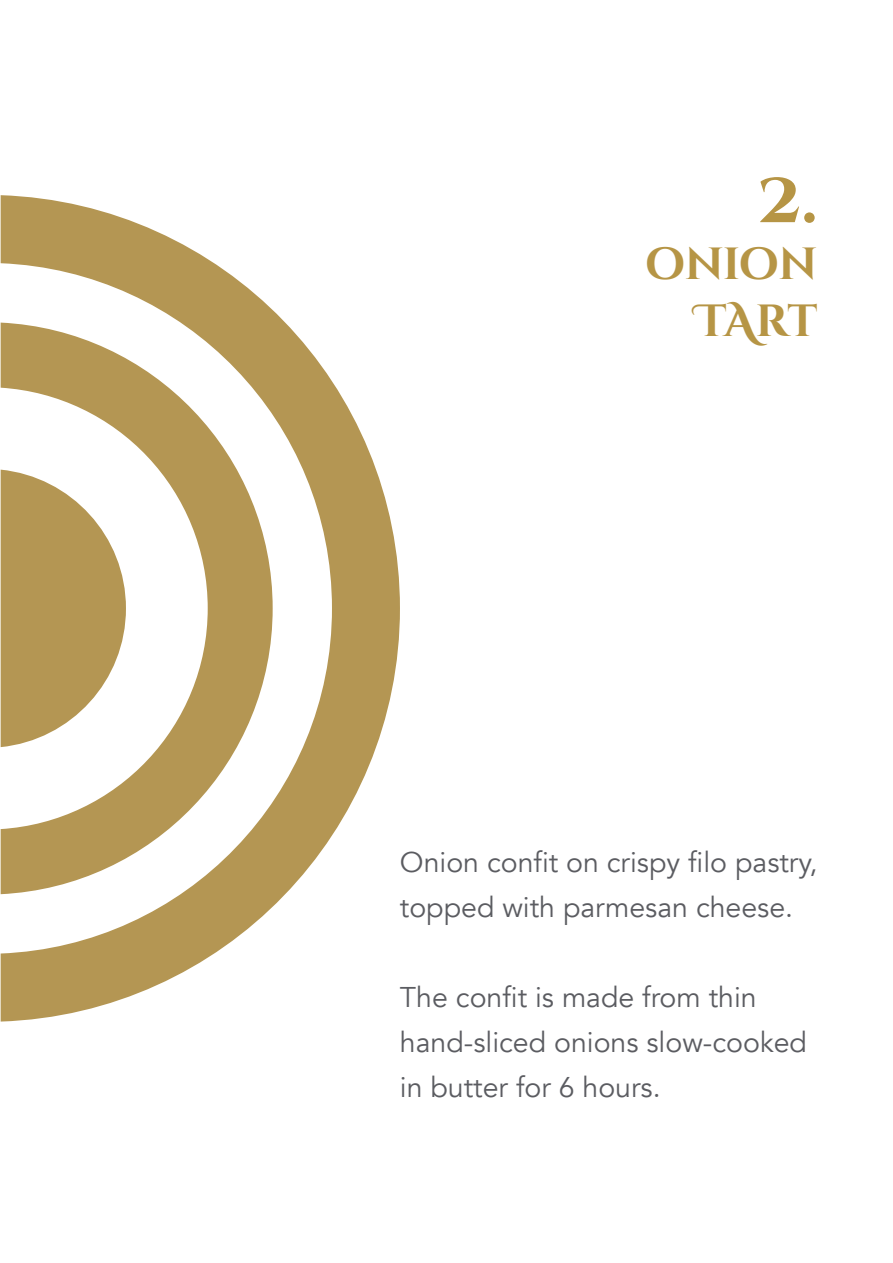
<style>
.page{position:relative;width:893px;height:1263px;background:#fff}
.page>*{position:absolute;margin:0;border:0;box-sizing:border-box;transform-origin:0 0}
.t1{font:700 72px "Cinzel Decorative";color:#b69545}
.t2{font:700 45px/57px "Cinzel Decorative";letter-spacing:-.015em;color:#b69545;text-align:right}
.t3{font:28.5px/45px "Avenir";color:#5b5c61}
</style>
<div class="page">
<svg style="left:1px;top:195px;width:399px;height:826px"></svg>
<svg style="left:1px;top:323px;width:272px;height:571px"></svg>
<svg style="left:1px;top:470px;width:125px;height:277px"></svg>
<h1 class="t1" style="left:757px;top:154px;width:62px">2.</h1>
<h2 class="t2" style="left:646px;top:237px;width:173px">onion<br>TArt</h2>
<p class="t3" style="left:400px;top:840px;width:419px">Onion confit on crispy filo pastry, topped with parmesan cheese.</p>
<p class="t3" style="left:400px;top:975px;width:409px">The confit is made from thin hand-sliced onions slow-cooked in butter for 6 hours.</p>
</div>
